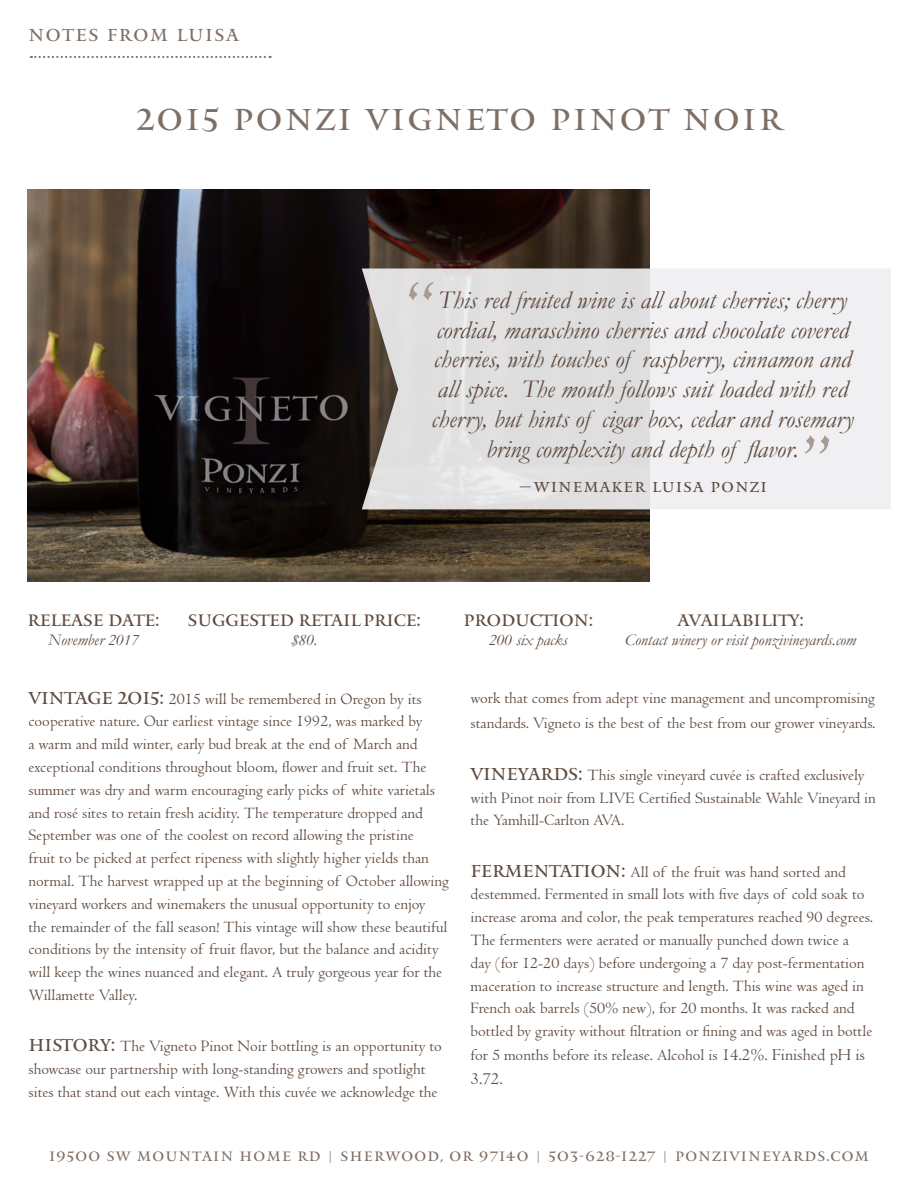
<style>
.page{position:relative;width:918px;height:1188px;background:#fff}
.page>*{position:absolute;margin:0;border:0;box-sizing:border-box;transform-origin:0 0}
.t1{font:30px "Mantinia";letter-spacing:.1em;color:#5e4b3f}
.t2{font:italic 25.5px/30px "Garamond";color:#5e4b3f;text-align:center}
.t3{font:17.25px "Mantinia";letter-spacing:.1em;color:#5e4b3f}
.t4{font:17.25px "Centaur";color:#5e4b3f}
.t5{font:16.35px/22.8px "Centaur";color:#5e4b3f}
.t6{font:italic 16.35px "Garamond";color:#5e4b3f}
.t7{font:16.35px "Mantinia";color:#5e4b3f}
.t8{font:14.25px "Mantinia";letter-spacing:.1em;color:#5e4b3f}
.t9{font:13.5px "Mantinia";letter-spacing:.1em;color:#5e4b3f}
.s1{font-family:"Mantinia";font-size:17.1px}
.s2{font-size:17.25px}
.s3{font-family:"Centaur"}
</style>
<div class="page">
<svg style="left:31px;top:56px;width:240px;height:2px"></svg>
<img style="left:27px;top:189px;width:623px;height:392px">
<svg style="left:362px;top:268px;width:529px;height:241px;fill:#e4e2e3"></svg>
<svg style="left:409px;top:282px;width:25px;height:18px"></svg>
<svg style="left:805px;top:436px;width:24px;height:18px"></svg>
<p class="t3" style="left:28px;top:25px;width:212px">NOTES FROM LUISA</p>
<h1 class="t1" style="left:136px;top:101px;width:647px">2015 PONZI VIGNETO PINOT NOIR</h1>
<p class="t2" style="left:432px;top:284px;width:423px">This red fruited wine is all about cherries; cherry cordial, maraschino cherries and chocolate covered cherries, with touches of raspberry, cinnamon and all spice. The mouth follows suit loaded with red cherry, but hints of cigar box, cedar and rosemary bring complexity and depth of flavor.</p>
<p class="t8" style="left:518px;top:478px;width:250px">—WINEMAKER LUISA PONZI</p>
<p class="t7" style="left:28px;top:610px;width:133px">RELEASE DATE:</p>
<p class="t6" style="left:48px;top:630px;width:92px">November 2017</p>
<p class="t7" style="left:188px;top:610px;width:235px">SUGGESTED RETAIL PRICE:</p>
<p class="t6" style="left:291px;top:630px;width:28px">$80.</p>
<p class="t7" style="left:463px;top:610px;width:131px">PRODUCTION:</p>
<p class="t6" style="left:489px;top:630px;width:80px">200 six packs</p>
<p class="t7" style="left:677px;top:610px;width:128px">AVAILABILITY:</p>
<p class="t6" style="left:625px;top:630px;width:233px">Contact winery or visit ponzivineyards.com</p>
<p class="t5" style="left:28px;top:688px;width:422px"><span class="s1">VINTAGE 2015:</span> 2015 will be remembered in Oregon by its cooperative nature. Our earliest vintage since 1992, was marked by<br>a warm and mild winter, early bud break at the end of March and exceptional conditions throughout bloom, flower and fruit set. The summer was dry and warm encouraging early picks of white varietals and rosé sites to retain fresh acidity. The temperature dropped and September was one of the coolest on record allowing the pristine<br>fruit to be picked at perfect ripeness with slightly higher yields than normal. The harvest wrapped up at the beginning of October allowing vineyard workers and winemakers the unusual opportunity to enjoy<br>the remainder of the fall season! This vintage will show these beautiful conditions by the intensity of fruit flavor, but the balance and acidity will keep the wines nuanced and elegant. A truly gorgeous year for the Willamette Valley.</p>
<p class="t5" style="left:28px;top:1035px;width:415px"><span class="s1">HISTORY:</span> The Vigneto Pinot Noir bottling is an opportunity to showcase our partnership with long-standing growers and spotlight sites that stand out each vintage. With this cuvée we acknowledge the</p>
<p class="t5" style="left:471px;top:685px;width:406px;line-height:25.7px">work that comes from adept vine management and uncompromising standards. Vigneto is the best of the best from our grower vineyards.</p>
<p class="t5" style="left:471px;top:764px;width:407px"><span class="s1">VINEYARDS:</span> This single vineyard cuvée is crafted exclusively with Pinot noir from LIVE Certified Sustainable Wahle Vineyard in the Yamhill-Carlton AVA.</p>
<p class="t5" style="left:471px;top:860px;width:404px"><span class="s1">FERMENTATION:</span> All of the fruit was hand sorted and destemmed. Fermented in small lots with five days of cold soak to increase aroma and color, the peak temperatures reached 90 degrees.<br>The fermenters were aerated or manually punched down twice a day (for 12-20 days) before undergoing a 7 day post-fermentation maceration to increase structure and length. This wine was aged in French oak barrels (50% new), for 20 months. It was racked and bottled by gravity without filtration or fining and was aged in bottle for 5 months before its release. Alcohol is <span class="s2">14.2%. Finished pH is</span></p>
<p class="t4" style="left:471px;top:1070px;width:34px">3.72.</p>
<p class="t9" style="left:49px;top:1148px;width:821px">19500 SW MOUNTAIN HOME RD <span class="s3">|</span> SHERWOOD, OR 97140 <span class="s3">|</span> 503-628-1227 <span class="s3">|</span> PONZIVINEYARDS.COM</p>
</div>
